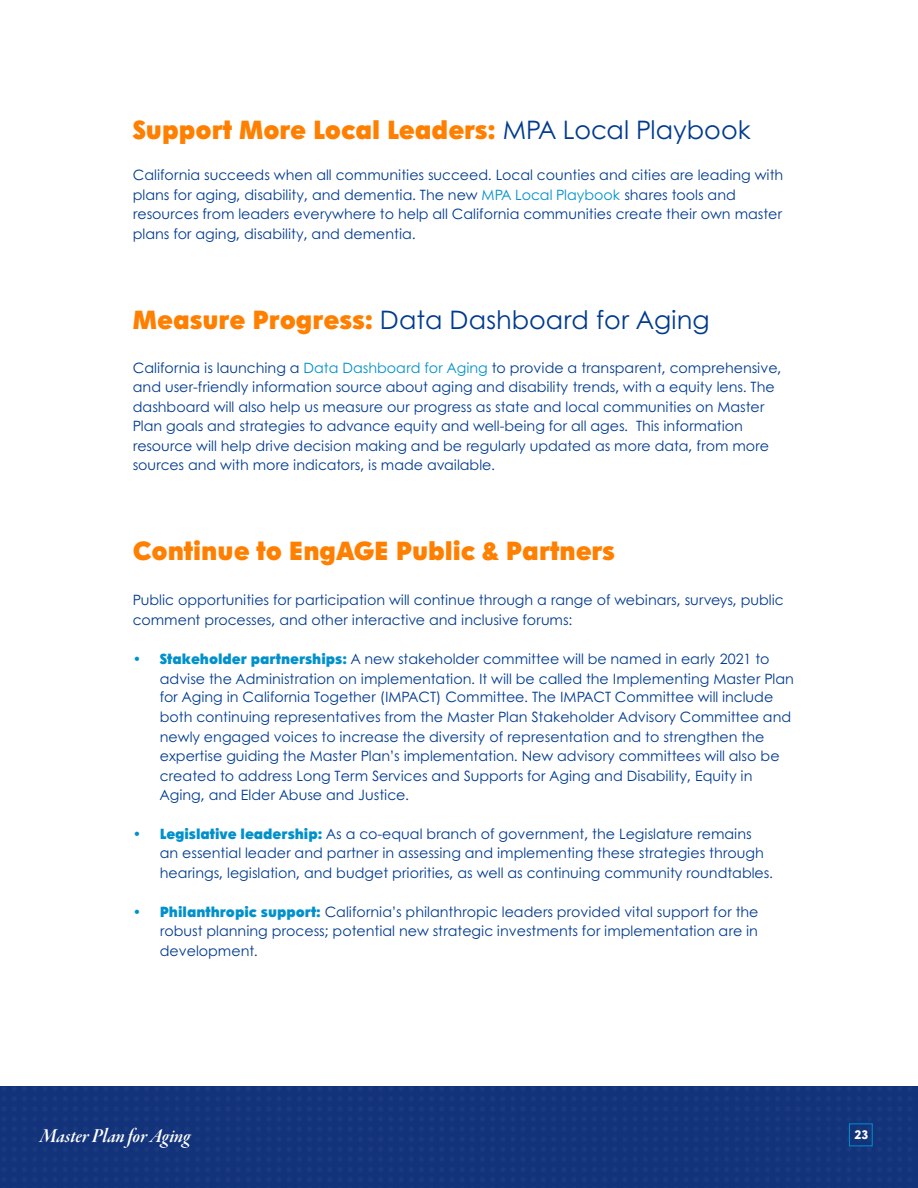
<style>
.page{position:relative;width:918px;height:1188px;background:#fff}
.page>*{position:absolute;margin:0;border:0;box-sizing:border-box;transform-origin:0 0}
.t1{font:900 25.5px "Century Gothic";color:#ff8000}
.t2{font:25.5px "Century Gothic";color:#003b8f}
.t3{font:21px "Garamond Premr Pro Smbd It Disp";color:#fff}
.t4{font:14.25px/19.5px "Century Gothic";color:#003b8f}
.t5{font:800 12px "Century Gothic";color:#fff}
.s1{font-weight:400;color:#003b8f}
.s2{color:#0091cc}
.s3{font-weight:900;color:#ff8000}
.s4{font-weight:900;color:#0091cc}
.s5{font-family:"Century Gothic Pro"}
</style>
<div class="page">
<div style="left:0;top:1086px;width:918px;height:102px;background:#12327a"></div>
<div style="left:849px;top:1124px;width:24px;height:22px;border:1px solid #0091cc"></div>
<h2 class="t1" style="left:133px;top:112px;width:619px">Support More Local Leaders: <span class="s1">MPA Local Playbook</span></h2>
<p class="t4" style="left:133px;top:165px;width:652px">California succeeds when all communities succeed. Local counties and cities are leading with plans for aging, disability, and dementia. The new <span class="s2">MPA Local Playbook</span> shares tools and resources from leaders everywhere to help all California communities create their own master plans for aging, disability, and dementia.</p>
<h2 class="t2" style="left:133px;top:303px;width:578px"><span class="s3">Measure Progress:</span> Data Dashboard for Aging</h2>
<p class="t4" style="left:133px;top:357px;width:650px">California is launching a <span class="s2">Data Dashboard for Aging</span> to provide a transparent, comprehensive, and user-friendly information source about aging and disability trends, with a equity lens. The dashboard will also help us measure our progress as state and local communities on Master Plan goals and strategies to advance equity and well-being for all ages. This information resource will help drive decision making and be regularly updated as more data, from more sources and with more indicators, is made available.</p>
<h2 class="t1" style="left:133px;top:532px;width:484px">Continue to EngAGE Public &amp; Partners</h2>
<p class="t4" style="left:133px;top:590px;width:652px">Public opportunities for participation will continue through a range of webinars, surveys, public comment processes, and other interactive and inclusive forums:</p>
<p class="t4" style="left:160px;top:649px;width:636px;line-height:19px;text-indent:-27px"><span class="s4">• Stakeholder partnerships:</span> A new stakeholder committee will be named in early 2021 to advise the Administration on implementation. It will be called the Implementing Master Plan <span class="s5">for</span> Aging in California Together (IMPACT) Committee. The IMPACT Committee will include</p>
<p class="t4" style="left:160px;top:707px;width:633px">both continuing representatives from the Master Plan Stakeholder Advisory Committee and newly engaged voices to increase the diversity of representation and to strengthen the expertise guiding the Master Plan’s implementation. New advisory committees will also be created to address Long Term Services and Supports for Aging and Disability, Equity in Aging, and Elder Abuse and Justice.</p>
<p class="t4" style="left:160px;top:824px;width:615px;text-indent:-27px"><span class="s4">• Legislative leadership:</span> As a co-equal branch of government, the Legislature remains an essential leader and partner in assessing and implementing these strategies through hearings, legislation, and budget priorities, as well as continuing community roundtables.</p>
<p class="t4" style="left:160px;top:901px;width:600px;text-align:justify;text-indent:-27px"><span class="s4">• Philanthropic support:</span> California’s philanthropic leaders provided vital support for the robust planning process; potential new strategic investments for implementation are in development.</p>
<p class="t3" style="left:40px;top:1125px;width:152px">Master Plan for Aging</p>
<p class="t5" style="left:855px;top:1127px;width:15px">23</p>
</div>
